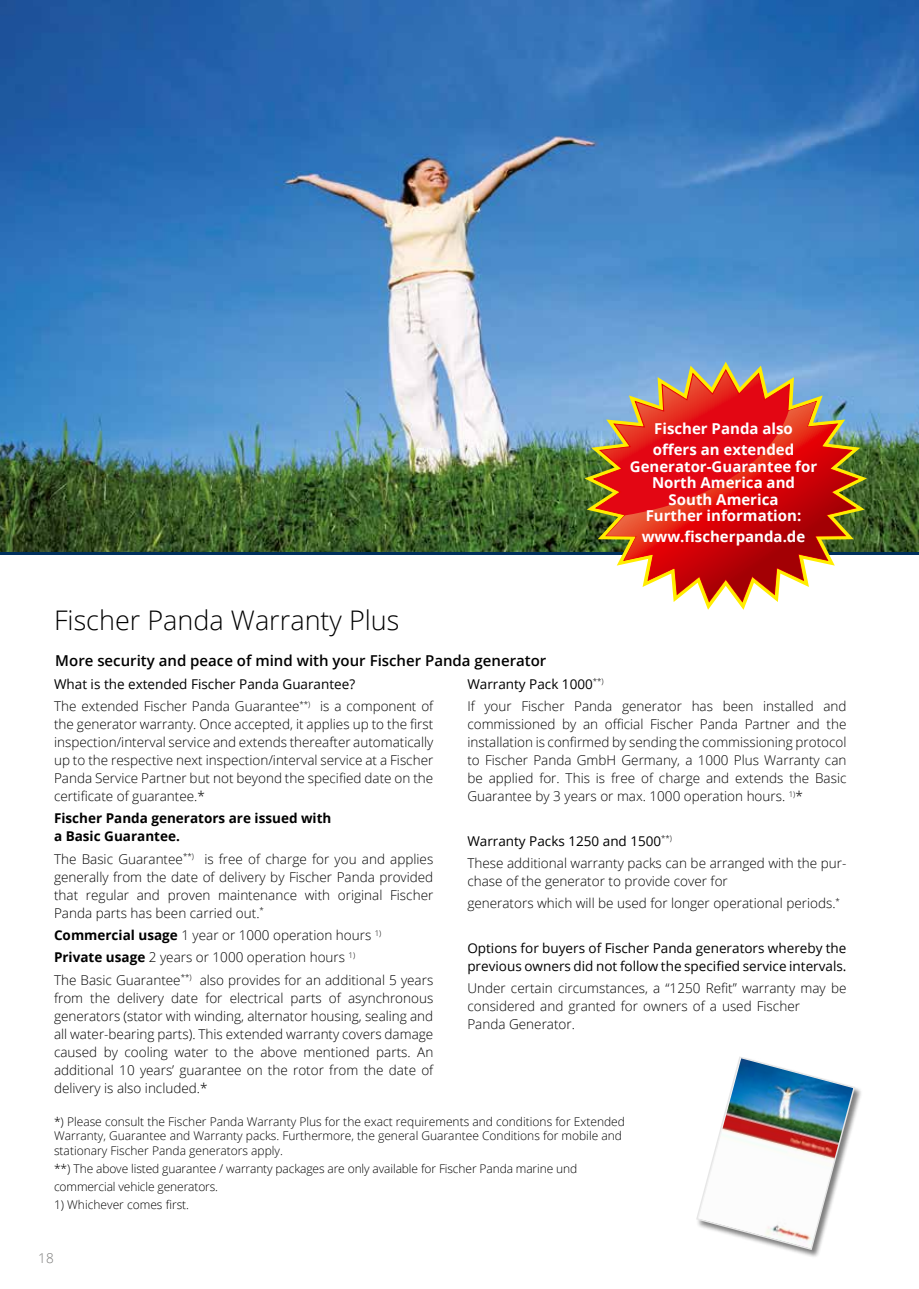
<style>
.page{position:relative;width:919px;height:1289px;background:#fff}
.page>*{position:absolute;margin:0;border:0;box-sizing:border-box;transform-origin:0 0}
.t1{font:300 27px "Open Sans";color:#000}
.t2{font:700 15px/16.5px "Open Sans";color:#fff}
.t3{font:600 15px "Open Sans";color:#000}
.t4{font:300 13.5px/18px "Open Sans";color:#000}
.t5{font:13.5px/18px "Open Sans";color:#000}
.t6{font:700 13.5px/18px "Open Sans";color:#000}
.t7{font:300 13.5px "Open Sans";color:#777776}
.t8{font:300 12px/14.4px "Open Sans";color:#000}
.s1{font-weight:400}
.s2{font-weight:700}
</style>
<div class="page">
<hr style="left:0;top:551px;width:918px;height:3px;background:#00305d">
<img style="left:0;top:0;width:918px;height:551px">
<svg style="left:584px;top:362px;width:282px;height:247px"></svg>
<svg style="left:591px;top:368px;width:268px;height:235px;background:#a39e96"></svg>
<svg style="left:606px;top:401px;width:251px;height:200px;background:#d34132"></svg>
<div style="left:696px;top:1056px;width:167px;height:202px;background:#000;opacity:.5"></div>
<svg style="left:696px;top:1056px;width:159px;height:194px"></svg>
<h1 class="t1" style="left:54px;top:602px;width:347px">Fischer Panda Warranty Plus</h1>
<p class="t2" style="left:652px;top:418px;width:143px;line-height:20.7px">Fischer Panda also offers an extended</p>
<p class="t2" style="left:629px;top:457px;width:189px;text-align:center">Generator-Guarantee for<br>North America and<br>South America<br>Further information:</p>
<p class="t2" style="left:641px;top:528px;width:165px">www.fischerpanda.de</p>
<p class="t3" style="left:55px;top:650px;width:492px">More security and peace of mind with your Fischer Panda generator</p>
<p class="t4" style="left:54px;top:672px;width:381px;line-height:22.2px"><span class="s1">What is the extended Fischer Panda Guarantee?<br></span>The extended Fischer Panda Guarantee<sup>**)</sup> is a component of</p>
<p class="t4" style="left:54px;top:715px;width:381px;text-align:justify">the generator warranty. Once accepted, it applies up to the first inspection/interval service and extends thereafter automatically up to the respective next inspection/interval service at a Fischer Panda Service Partner but not beyond the specified date on the certificate of guarantee.*</p>
<p class="t6" style="left:54px;top:809px;width:279px">Fischer Panda generators are issued with a Basic Guarantee.</p>
<p class="t4" style="left:54px;top:849px;width:381px;text-align:justify">The Basic Guarantee<sup>**)</sup> is free of charge for you and applies generally from the date of delivery by Fischer Panda provided that regular and proven maintenance with original Fischer Panda parts has been carried out.<sup>*</sup></p>
<p class="t4" style="left:54px;top:923px;width:381px;line-height:22.2px"><span class="s2">Commercial usage</span> 1 year or 1000 operation hours <sup>1)<br></sup><span class="s2">Private usage</span> 2 years or 1000 operation hours <sup>1)<br></sup>The Basic Guarantee<sup>**)</sup> also provides for an additional 5 years</p>
<p class="t4" style="left:54px;top:988px;width:381px;text-align:justify">from the delivery date for electrical parts of asynchronous generators (stator with winding, alternator housing, sealing and all water-bearing parts). This extended warranty covers damage caused by cooling water to the above mentioned parts. An additional 10 years’ guarantee on the rotor from the date of delivery is also included.*</p>
<p class="t4" style="left:467px;top:672px;width:380px;line-height:22.4px"><span class="s1">Warranty Pack 1000</span><sup>**)<br></sup>If your Fischer Panda generator has been installed and</p>
<p class="t4" style="left:467px;top:715px;width:380px;text-align:justify">commissioned by an official Fischer Panda Partner and the installation is confirmed by sending the commissioning protocol to Fischer Panda GmbH Germany, a 1000 Plus Warranty can be applied for. This is free of charge and extends the Basic Guarantee by 3 years or max. 1000 operation hours. <sup>1)</sup>*</p>
<p class="t4" style="left:467px;top:829px;width:380px;line-height:22.2px"><span class="s1">Warranty Packs 1250 and 1500</span><sup>**)<br></sup>These additional warranty packs can be arranged with the pur-</p>
<p class="t4" style="left:467px;top:869px;width:374px;line-height:22.2px">chase of the generator to provide cover for<br>generators which will be used for longer operational periods.<sup>*</sup></p>
<p class="t5" style="left:467px;top:938px;width:380px">Options for buyers of Fischer Panda generators whereby the previous owners did not follow the specified service intervals.</p>
<p class="t4" style="left:467px;top:978px;width:380px">Under certain circumstances, a “1250 Refit” warranty may be considered and granted for owners of a used Fischer<br>Panda Generator.</p>
<p class="t8" style="left:54px;top:1113px;width:572px">*) Please consult the Fischer Panda Warranty Plus for the exact requirements and conditions for Extended<br>Warranty, Guarantee and Warranty packs. Furthermore, the general Guarantee Conditions for mobile and stationary Fischer Panda generators apply.</p>
<p class="t8" style="left:54px;top:1158px;width:524px;line-height:18px">**) The above listed guarantee / warranty packages are only available for Fischer Panda marine und commercial vehicle generators.</p>
<p class="t8" style="left:54px;top:1196px;width:137px">1) Whichever comes first.</p>
<p class="t7" style="left:38px;top:1249px;width:17px">18</p>
</div>
